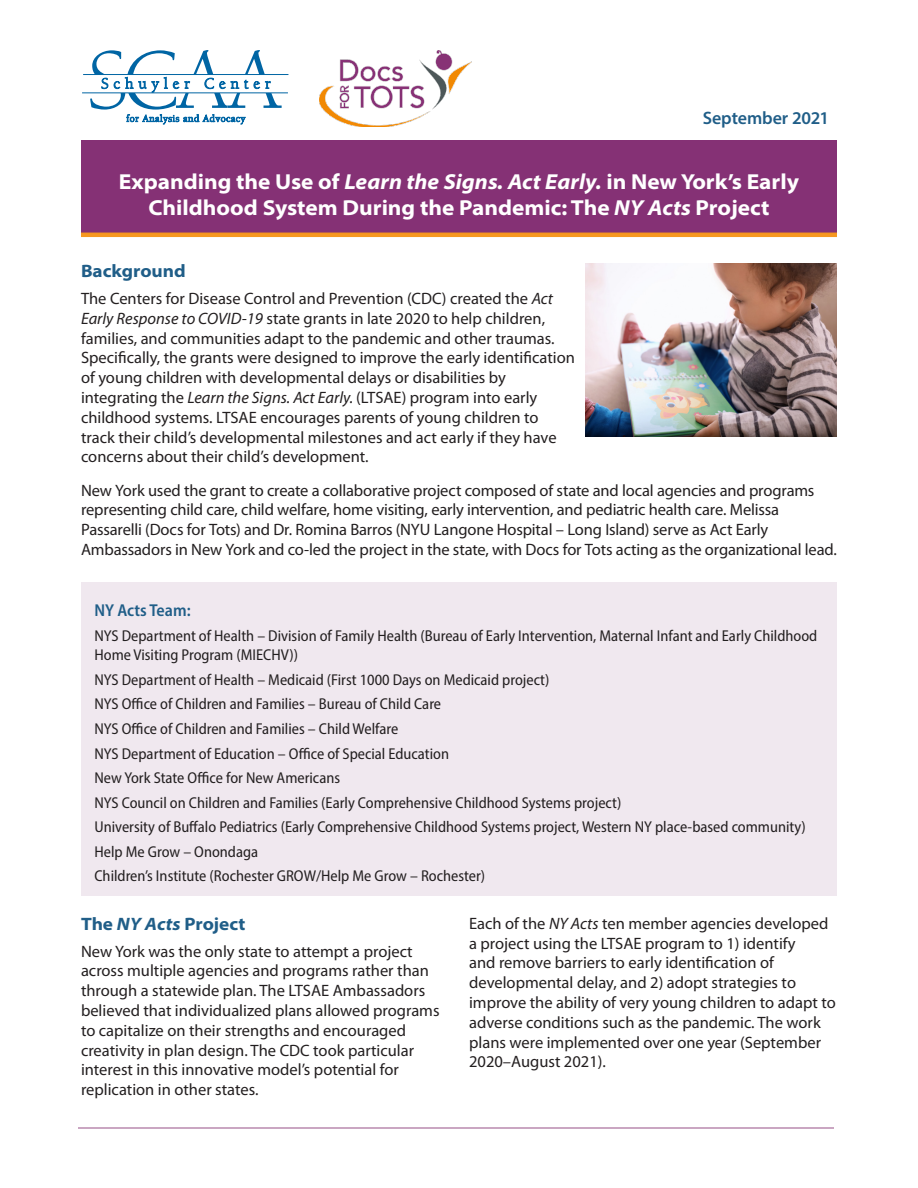
<style>
.page{position:relative;width:918px;height:1188px;background:#fff}
.page>*{position:absolute;margin:0;border:0;box-sizing:border-box;transform-origin:0 0}
.t1{font:700 semi-expanded 21.75px/26.1px "Myriad Pro";color:#fff;text-align:center}
.t2{font:700 semi-expanded 18px "Myriad Pro";letter-spacing:-.005em;color:#205e88}
.t3{font:600 18px "Myriad Pro";letter-spacing:-.005em;color:#205e88}
.t4{font:600 semi-condensed 17.25px "Myriad Pro";color:#205e88}
.t5{font:16.5px/19.8px "Myriad Pro";color:#231f20}
.t6{font:semi-condensed 15.75px/18.9px "Myriad Pro";color:#231f20}
.s1{font-style:italic}
</style>
<div class="page">
<svg style="left:90px;top:50px;width:192px;height:74px"></svg>
<hr style="left:82px;top:93px;width:206px;height:1px;background:#0065a4">
<hr style="left:83px;top:74px;width:205px;height:1px;background:#0065a4">
<div style="left:81px;top:583px;width:756px;height:313px;background:#f0e8ef"></div>
<img style="left:586px;top:263px;width:251px;height:173px">
<hr style="left:78px;top:1127px;width:756px;height:2px;background:#b888ae">
<div style="left:81px;top:141px;width:756px;height:93px;background:#853175"></div>
<hr style="left:81px;top:233px;width:756px;height:4px;background:#f7971e">
<img style="left:319px;top:50px;width:153px;height:77px">
<p class="t3" style="left:703px;top:106px;width:128px">September 2021</p>
<p class="t1" style="left:119px;top:168px;width:682px">Expanding the Use of <span class="s1">Learn the Signs. Act Early.</span> in New York’s Early<br>Childhood System During the Pandemic: The <span class="s1">NY Acts</span> Project</p>
<p class="t2" style="left:81px;top:259px;width:106px">Background</p>
<p class="t5" style="left:81px;top:288px;width:495px">The Centers for Disease Control and Prevention (CDC) created the <span class="s1">Act Early Response to COVID-19</span> state grants in late 2020 to help children, families, and communities adapt to the pandemic and other traumas.<br>Specifically, the grants were designed to improve the early identification of young children with developmental delays or disabilities by integrating the <span class="s1">Learn the Signs. Act Early.</span> (LTSAE) program into early childhood systems. LTSAE encourages parents of young children to track their child’s developmental milestones and act early if they have concerns about their child’s development.</p>
<p class="t5" style="left:81px;top:480px;width:758px">New York used the grant to create a collaborative project composed of state and local agencies and programs representing child care, child welfare, home visiting, early intervention, and pediatric health care. Melissa Passarelli (Docs for Tots) and Dr. Romina Barros (NYU Langone Hospital – Long Island) serve as Act Early Ambassadors in New York and co-led the project in the state, with Docs for Tots acting as the organizational lead.</p>
<p class="t4" style="left:94px;top:599px;width:98px">NY Acts Team:</p>
<p class="t6" style="left:94px;top:626px;width:724px">NYS Department of Health – Division of Family Health (Bureau of Early Intervention, Maternal Infant and Early Childhood<br>Home Visiting Program (MIECHV))</p>
<p class="t6" style="left:94px;top:670px;width:456px">NYS Department of Health – Medicaid (First 1000 Days on Medicaid project)</p>
<p class="t6" style="left:94px;top:695px;width:348px">NYS Office of Children and Families – Bureau of Child Care</p>
<p class="t6" style="left:94px;top:719px;width:305px">NYS Office of Children and Families – Child Welfare</p>
<p class="t6" style="left:94px;top:744px;width:356px">NYS Department of Education – Office of Special Education</p>
<p class="t6" style="left:94px;top:768px;width:247px">New York State Office for New Americans</p>
<p class="t6" style="left:94px;top:793px;width:528px">NYS Council on Children and Families (Early Comprehensive Childhood Systems project)</p>
<p class="t6" style="left:94px;top:817px;width:713px">University of Buffalo Pediatrics (Early Comprehensive Childhood Systems project, Western NY place-based community)</p>
<p class="t6" style="left:94px;top:842px;width:165px">Help Me Grow – Onondaga</p>
<p class="t6" style="left:94px;top:867px;width:392px">Children’s Institute (Rochester GROW/Help Me Grow – Rochester)</p>
<p class="t2" style="left:81px;top:912px;width:166px">The <span class="s1">NY Acts</span> Project</p>
<p class="t5" style="left:81px;top:941px;width:360px">New York was the only state to attempt a project across multiple agencies and programs rather than through a statewide plan. The LTSAE Ambassadors believed that individualized plans allowed programs to capitalize on their strengths and encouraged creativity in plan design. The CDC took particular interest in this innovative model’s potential for replication in other states.</p>
<p class="t5" style="left:469px;top:913px;width:368px">Each of the <span class="s1">NY Acts</span> ten member agencies developed a project using the LTSAE program to 1) identify<br>and remove barriers to early identification of developmental delay, and 2) adopt strategies to improve the ability of very young children to adapt to adverse conditions such as the pandemic. The work plans were implemented over one year (September 2020–August 2021).</p>
</div>
